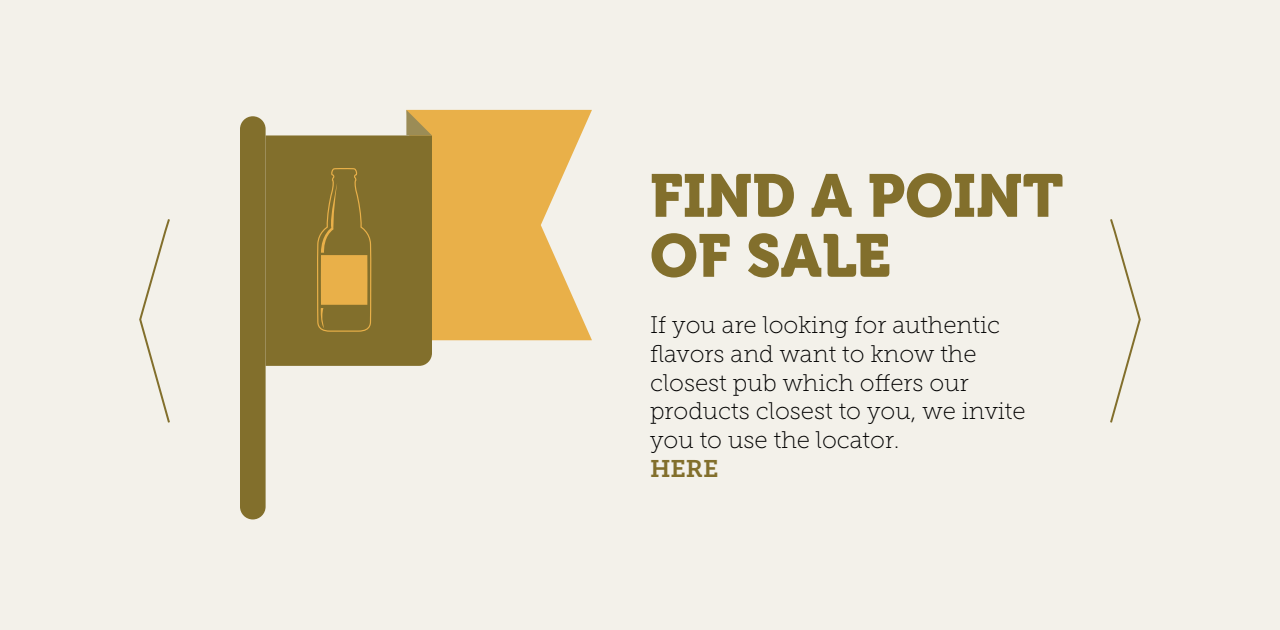
<style>
.page{position:relative;width:1280px;height:630px;background:#f3f1ea}
.page>*{position:absolute;margin:0;border:0;box-sizing:border-box;transform-origin:0 0}
.t1{font:60px/60px "Museo 900";color:#826f2c}
.t2{font:24px/28.8px "Museo Slab 100";color:#000}
.t3{font:24px "Museo Slab 700";color:#826f2c}
</style>
<div class="page">
<svg style="left:1110px;top:219px;width:31px;height:204px"></svg>
<svg style="left:139px;top:219px;width:31px;height:204px"></svg>
<svg style="left:432px;top:110px;width:160px;height:230px;fill:#e9b049"></svg>
<div style="left:240px;top:116px;width:26px;height:403px;background:#826f2c;border-radius:13px"></div>
<div style="left:266px;top:135px;width:166px;height:231px;background:#826f2c"></div>
<svg style="left:406px;top:110px;width:26px;height:25px"></svg>
<svg style="left:315px;top:167px;width:57px;height:165px;background:#a28335"></svg>
<p class="t1" style="left:650px;top:166px;width:415px">FIND A POINT<br>OF SALE</p>
<p class="t2" style="left:650px;top:311px;width:377px">If you are looking for authentic flavors and want to know the closest pub which offers our products closest to you, we invite you to use the locator.</p>
<p class="t3" style="left:650px;top:455px;width:70px">HERE</p>
</div>
